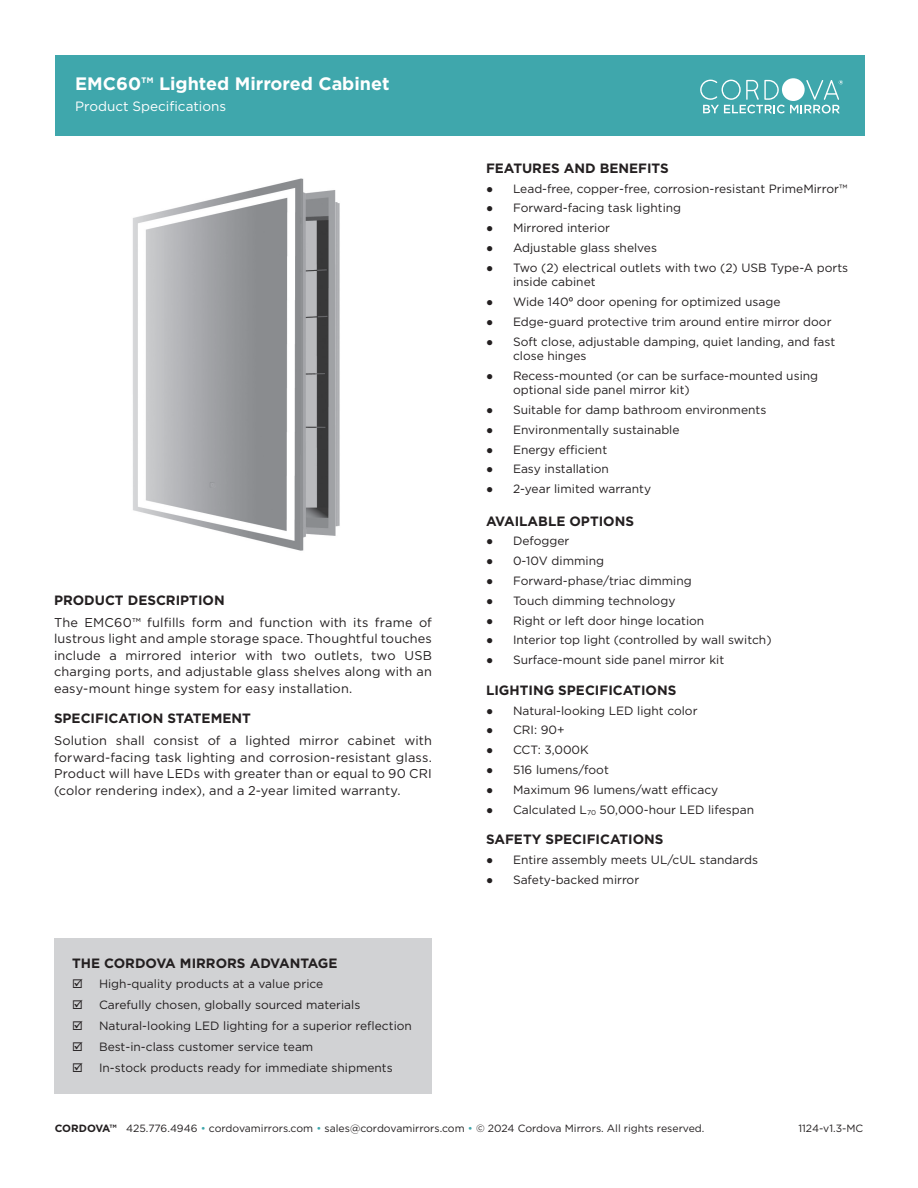
<style>
.page{position:relative;width:918px;height:1188px;background:#fff}
.page>*{position:absolute;margin:0;border:0;box-sizing:border-box;transform-origin:0 0}
.t1{font:700 18px "Gotham";color:#fff}
.Heading{font:700 13.5px "Gotham";color:#231f20}
.t2{font:13.5px "Gotham";color:#fff}
.t3{font:12.75px/16.5px "Gotham";letter-spacing:.015em;color:#231f20;text-align:justify}
.t4{font:12px/14.4px "Gotham";color:#231f20}
.t5{font:10.5px "Gotham";color:#231f20}
.s1{font-family:"Arial"}
.s2{font-weight:700}
.s3{color:#3fa7ac}
</style>
<div class="page">
<div style="left:55px;top:55px;width:810px;height:81px;background:#3fa7ac"></div>
<svg style="left:782px;top:78px;width:23px;height:23px"></svg>
<svg style="left:700px;top:80px;width:143px;height:33px"></svg>
<div style="left:54px;top:938px;width:378px;height:156px;background:#d1d2d4"></div>
<img style="left:133px;top:178px;width:207px;height:373px">
<h1 class="t1" style="left:75px;top:72px;width:316px">EMC60™ Lighted Mirrored Cabinet</h1>
<p class="t2" style="left:75px;top:98px;width:152px">Product Specifications</p>
<p class="Heading" style="left:54px;top:591px;width:172px">PRODUCT DESCRIPTION</p>
<p class="t3" style="left:54px;top:614px;width:380px">The EMC60™ fulfills form and function with its frame of lustrous light and ample storage space. Thoughtful touches include a mirrored interior with two outlets, two USB charging ports, and adjustable glass shelves along with an easy-mount hinge system for easy installation.</p>
<p class="Heading" style="left:54px;top:710px;width:198px">SPECIFICATION STATEMENT</p>
<p class="t3" style="left:54px;top:732px;width:380px">Solution shall consist of a lighted mirror cabinet with forward-facing task lighting and corrosion-resistant glass.<br>Product will have LEDs with greater than or equal to 90 CRI (color rendering index), and a 2-year limited warranty.</p>
<p class="Heading" style="left:72px;top:954px;width:267px">THE CORDOVA MIRRORS ADVANTAGE</p>
<p class="t4" style="left:99px;top:976px;width:226px">High-quality products at a value price</p>
<p class="t4" style="left:99px;top:997px;width:263px">Carefully chosen, globally sourced materials</p>
<p class="t4" style="left:99px;top:1018px;width:314px">Natural-looking LED lighting for a superior reflection</p>
<p class="t4" style="left:99px;top:1039px;width:216px">Best-in-class customer service team</p>
<p class="t4" style="left:99px;top:1060px;width:295px">In-stock products ready for immediate shipments</p>
<p class="Heading" style="left:486px;top:159px;width:184px">FEATURES AND BENEFITS</p>
<p class="t4" style="left:486px;top:181px;width:363px"><span class="s1">●</span> Lead-free, copper-free, corrosion-resistant PrimeMirror™</p>
<p class="t4" style="left:486px;top:201px;width:197px"><span class="s1">●</span> Forward-facing task lighting</p>
<p class="t4" style="left:486px;top:220px;width:125px"><span class="s1">●</span> Mirrored interior</p>
<p class="t4" style="left:486px;top:240px;width:173px"><span class="s1">●</span> Adjustable glass shelves</p>
<p class="t4" style="left:513px;top:260px;width:337px;text-indent:-27px"><span class="s1">●</span> Two (2) electrical outlets with two (2) USB Type-A ports inside cabinet</p>
<p class="t4" style="left:486px;top:294px;width:296px"><span class="s1">●</span> Wide 140<span class="s1">º</span> door opening for optimized usage</p>
<p class="t4" style="left:486px;top:314px;width:347px"><span class="s1">●</span> Edge-guard protective trim around entire mirror door</p>
<p class="t4" style="left:513px;top:334px;width:324px;text-indent:-27px"><span class="s1">●</span> Soft close, adjustable damping, quiet landing, and fast close hinges</p>
<p class="t4" style="left:513px;top:368px;width:307px;text-indent:-27px"><span class="s1">●</span> Recess-mounted (or can be surface-mounted using optional side panel mirror kit)</p>
<p class="t4" style="left:486px;top:402px;width:282px"><span class="s1">●</span> Suitable for damp bathroom environments</p>
<p class="t4" style="left:486px;top:422px;width:195px"><span class="s1">●</span> Environmentally sustainable</p>
<p class="t4" style="left:486px;top:442px;width:123px"><span class="s1">●</span> Energy efficient</p>
<p class="t4" style="left:486px;top:462px;width:125px"><span class="s1">●</span> Easy installation</p>
<p class="t4" style="left:486px;top:481px;width:167px"><span class="s1">●</span> 2-year limited warranty</p>
<p class="Heading" style="left:486px;top:512px;width:150px">AVAILABLE OPTIONS</p>
<p class="t4" style="left:486px;top:534px;width:85px"><span class="s1">●</span> Defogger</p>
<p class="t4" style="left:486px;top:553px;width:120px"><span class="s1">●</span> 0-10V dimming</p>
<p class="t4" style="left:486px;top:573px;width:207px"><span class="s1">●</span> Forward-phase/triac dimming</p>
<p class="t4" style="left:486px;top:593px;width:191px"><span class="s1">●</span> Touch dimming technology</p>
<p class="t4" style="left:486px;top:613px;width:220px"><span class="s1">●</span> Right or left door hinge location</p>
<p class="t4" style="left:486px;top:633px;width:287px"><span class="s1">●</span> Interior top light (controlled by wall switch)</p>
<p class="t4" style="left:486px;top:652px;width:240px"><span class="s1">●</span> Surface-mount side panel mirror kit</p>
<p class="Heading" style="left:486px;top:681px;width:192px">LIGHTING SPECIFICATIONS</p>
<p class="t4" style="left:486px;top:703px;width:213px"><span class="s1">●</span> Natural-looking LED light color</p>
<p class="t4" style="left:486px;top:723px;width:80px"><span class="s1">●</span> CRI: 90+</p>
<p class="t4" style="left:486px;top:742px;width:104px"><span class="s1">●</span> CCT: 3,000K</p>
<p class="t4" style="left:486px;top:762px;width:124px"><span class="s1">●</span> 516 lumens/foot</p>
<p class="t4" style="left:486px;top:782px;width:234px"><span class="s1">●</span> Maximum 96 lumens/watt efficacy</p>
<p class="t4" style="left:486px;top:802px;width:270px"><span class="s1">●</span> Calculated L<sub>70</sub> 50,000-hour LED lifespan</p>
<p class="Heading" style="left:486px;top:830px;width:179px">SAFETY SPECIFICATIONS</p>
<p class="t4" style="left:486px;top:852px;width:274px"><span class="s1">●</span> Entire assembly meets UL/cUL standards</p>
<p class="t4" style="left:486px;top:872px;width:155px"><span class="s1">●</span> Safety-backed mirror</p>
<p class="t5" style="left:55px;top:1122px;width:651px"><span class="s2">CORDOVA™</span> 425.776.4946 <span class="s3">•</span> cordovamirrors.com <span class="s3">•</span> sales@cordovamirrors.com <span class="s3">•</span> © 2024 Cordova Mirrors. All rights reserved.</p>
<p class="t5" style="left:798px;top:1122px;width:66px">1124-v1.3-MC</p>
</div>
